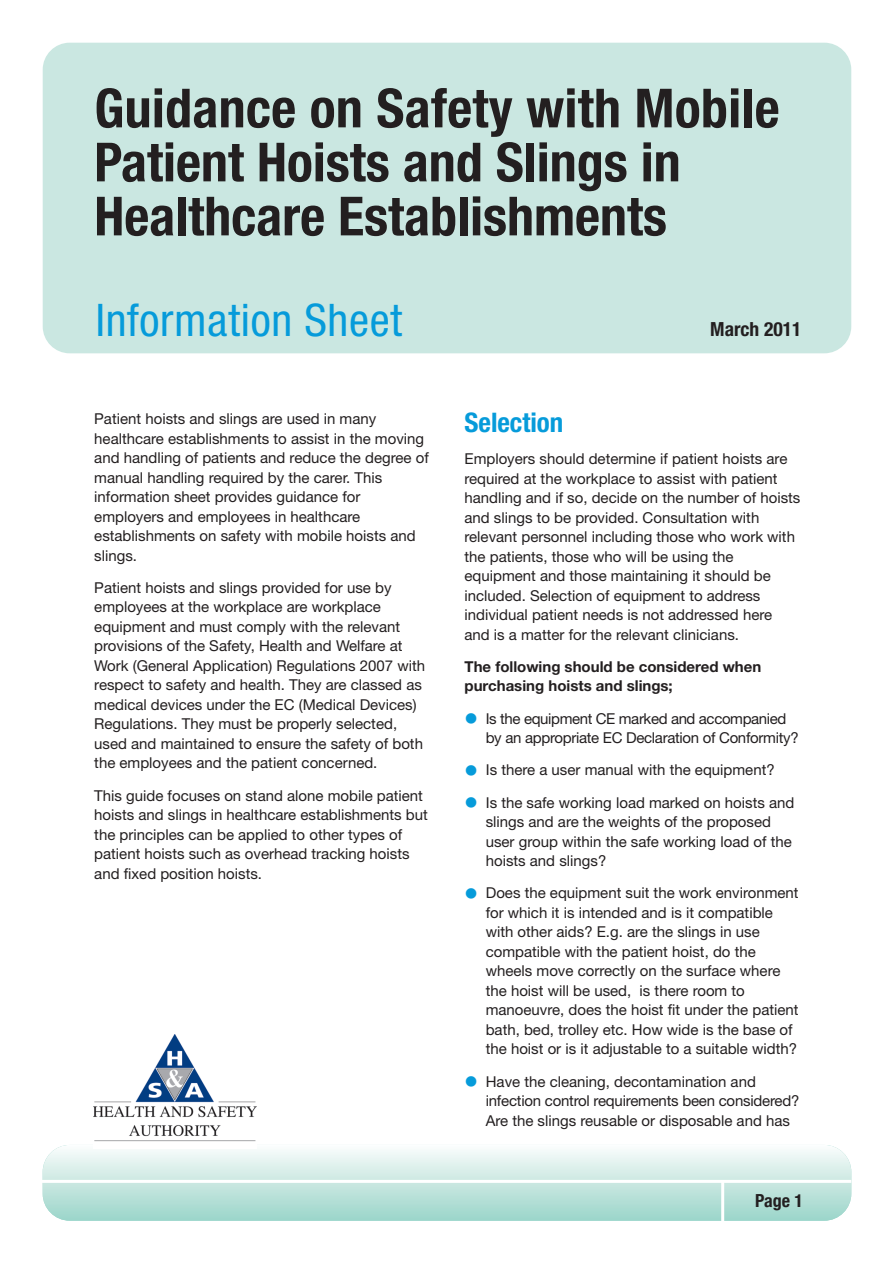
<style>
.page{position:relative;width:894px;height:1263px;background:#fff}
.page>*{position:absolute;margin:0;border:0;box-sizing:border-box;transform-origin:0 0}
.t1{font:700 condensed 54px/54px "Helvetica Neue LT";color:#231f20}
.t2{font:condensed 45px "Helvetica Neue LT";letter-spacing:.015em;color:#069bda}
.t3{font:700 condensed 27px "Helvetica Neue LT";color:#069bda}
.t4{font:700 condensed 19.5px "Helvetica Neue LT";color:#231f20}
.t5{font:700 condensed 18px "Helvetica Neue";color:#231f20}
.t6{font:15px/19.5px "Helvetica Neue LT";color:#231f20}
.t7{font:15px/19.5px "Helvetica Neue LT";letter-spacing:-.02em;color:#231f20}
.t8{font:700 15px/19.5px "Helvetica Neue LT";color:#231f20}
.s1{color:#069bda}
</style>
<div class="page">
<div style="left:43px;top:1145px;width:808px;height:75px;background:linear-gradient(to bottom,#fafcfc,#9bd5c9);border-radius:27px"></div>
<div style="left:43px;top:43px;width:808px;height:310px;background:#cae7e1;border-radius:27px"></div>
<img style="left:93px;top:1034px;width:163px;height:114px">
<hr style="left:35px;top:1180px;width:816px;height:3px;background:#fff">
<hr style="left:721px;top:1181px;width:3px;height:53px;background:#fff">
<h1 class="t1" style="left:94px;top:86px;width:686px">Guidance on Safety with Mobile<br>Patient Hoists and Slings in<br>Healthcare Establishments</h1>
<h2 class="t2" style="left:96px;top:304px;width:307px">Information Sheet</h2>
<p class="t6" style="left:94px;top:410px;width:336px">Patient hoists and slings are used in many healthcare establishments to assist in the moving and handling of patients and reduce the degree of manual handling required by the carer. This information sheet provides guidance for employers and employees in healthcare establishments on safety with mobile hoists and slings.</p>
<p class="t6" style="left:94px;top:579px;width:332px">Patient hoists and slings provided for use by employees at the workplace are workplace equipment and must comply with the relevant provisions of the Safety, Health and Welfare at Work (General Application) Regulations 2007 with respect to safety and health. They are classed as medical devices under the EC (Medical Devices)<br>Regulations. They must be properly selected, used and maintained to ensure the safety of both the employees and the patient concerned.</p>
<p class="t6" style="left:94px;top:787px;width:335px">This guide focuses on stand alone mobile patient hoists and slings in healthcare establishments but the principles can be applied to other types of patient hoists such as overhead tracking hoists and fixed position hoists.</p>
<h3 class="t4" style="left:710px;top:322px;width:93px">March 2011</h3>
<h3 class="t3" style="left:464px;top:412px;width:100px">Selection</h3>
<p class="t6" style="left:464px;top:450px;width:337px">Employers should determine if patient hoists are required at the workplace to assist with patient handling and if so, decide on the number of hoists and slings to be provided. Consultation with relevant personnel including those who work with the patients, those who will be using the equipment and those maintaining it should be included. Selection of equipment to address individual patient needs is not addressed here and is a matter for the relevant clinicians.</p>
<p class="t8" style="left:464px;top:658px;width:298px">The following should be considered when purchasing hoists and slings;</p>
<p class="t7" style="left:485px;top:710px;width:314px;text-indent:-21px"><span class="s1">●</span> Is the equipment CE marked and accompanied by an appropriate EC Declaration of Conformity?</p>
<p class="t6" style="left:464px;top:762px;width:311px"><span class="s1">●</span> Is there a user manual with the equipment?</p>
<p class="t6" style="left:485px;top:794px;width:310px;text-indent:-21px"><span class="s1">●</span> Is the safe working load marked on hoists and slings and are the weights of the proposed user group within the safe working load of the hoists and slings?</p>
<p class="t6" style="left:485px;top:885px;width:314px;text-indent:-21px"><span class="s1">●</span> Does the equipment suit the work environment for which it is intended and is it compatible with other aids? E.g. are the slings in use compatible with the patient hoist, do the wheels move correctly on the surface where the hoist will be used, is there room to manoeuvre, does the hoist fit under the patient bath, bed, trolley etc. How wide is the base of the hoist or is it adjustable to a suitable width?</p>
<p class="t6" style="left:485px;top:1073px;width:315px;text-indent:-21px"><span class="s1">●</span> Have the cleaning, decontamination and infection control requirements been considered?<br>Are the slings reusable or disposable and has</p>
<p class="t5" style="left:755px;top:1190px;width:49px">Page 1</p>
</div>
